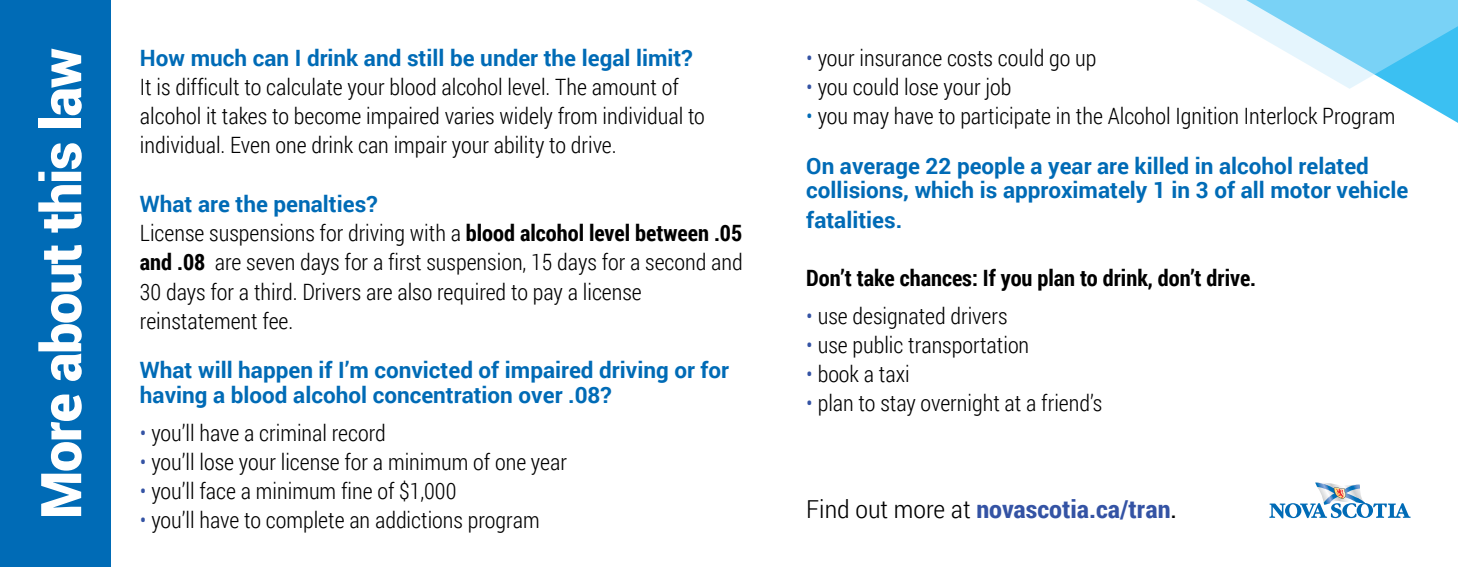
<style>
.page{position:relative;width:1458px;height:567px;background:#fff}
.page>*{position:absolute;margin:0;border:0;box-sizing:border-box;transform-origin:0 0}
.t1{font:900 56.25px "Roboto";letter-spacing:-.025em;color:#fff}
.t2{font:700 24.75px "Roboto Condensed";color:#3453a4;scale:1.07 1}
.t3{font:300 22.5px/29.2px "Roboto Condensed";color:#000}
.t4{font:700 22.5px/24.8px "Roboto";color:#006bb6}
.t5{font:700 22.5px "Roboto Condensed";color:#000}
.s1{font-weight:700}
.s2{color:#3453a4}
.s3{color:#006bb6}
.s4{font-weight:300;color:#000}
.s5{font-weight:400;color:#000}
</style>
<div class="page">
<div style="left:0;top:0;width:110px;height:567px;background:#006bb6"></div>
<svg style="left:1269px;top:483px;width:142px;height:35px"></svg>
<svg style="left:1399px;top:89px;width:59px;height:34px"></svg>
<svg style="left:1197px;top:0;width:261px;height:89px"></svg>
<h1 class="t1" style="left:21px;top:519px;width:473px;rotate:-90deg">More about this law</h1>
<p class="t4" style="left:140px;top:44px;width:554px">How much can I drink and still be under the legal limit?</p>
<p class="t3" style="left:140px;top:72px;width:567px">It is difficult to calculate your blood alcohol level. The amount of alcohol it takes to become impaired varies widely from individual to individual. Even one drink can impair your ability to drive.</p>
<p class="t4" style="left:140px;top:191px;width:239px">What are the penalties?</p>
<p class="t3" style="left:140px;top:218px;width:604px">License suspensions for driving with a <span class="s1">blood alcohol level between .05 and .08</span> are seven days for a first suspension, 15 days for a second and 30 days for a third. Drivers are also required to pay a license reinstatement fee.</p>
<p class="t4" style="left:140px;top:357px;width:591px">What will happen if I’m convicted of impaired driving or for having a blood alcohol concentration over .08?</p>
<p class="t3" style="left:140px;top:417px;width:247px"><span class="s2">•</span> you’ll have a criminal record</p>
<p class="t3" style="left:140px;top:446px;width:429px"><span class="s2">•</span> you’ll lose your license for a minimum of one year</p>
<p class="t3" style="left:140px;top:476px;width:318px"><span class="s2">•</span> you’ll face a minimum fine of $1,000</p>
<p class="t3" style="left:140px;top:505px;width:401px"><span class="s2">•</span> you’ll have to complete an addictions program</p>
<p class="t3" style="left:806px;top:42px;width:292px"><span class="s2">•</span> your insurance costs could go up</p>
<p class="t3" style="left:806px;top:72px;width:207px"><span class="s2">•</span> you could lose your job</p>
<p class="t3" style="left:806px;top:101px;width:591px"><span class="s3">•</span> you may have to participate in the Alcohol Ignition Interlock Program</p>
<p class="t4" style="left:806px;top:152px;width:603px">On average 22 people a year are killed in alcohol related collisions, which is approximately 1 in 3 of all motor vehicle</p>
<p class="t4" style="left:806px;top:206px;width:97px">fatalities.</p>
<p class="t5" style="left:806px;top:262px;width:451px">Don’t take chances: If you plan to drink, don’t drive.</p>
<p class="t3" style="left:806px;top:300px;width:203px"><span class="s2">•</span> use designated drivers</p>
<p class="t3" style="left:806px;top:329px;width:224px"><span class="s2">•</span> use public transportation</p>
<p class="t3" style="left:806px;top:359px;width:105px"><span class="s2">•</span> book a taxi</p>
<p class="t3" style="left:806px;top:388px;width:298px"><span class="s2">•</span> plan to stay overnight at a friend’s</p>
<p class="t2" style="left:806px;top:491px;width:348px"><span class="s4">Find out more at</span> novascotia.ca/tran<span class="s5">.</span></p>
</div>
